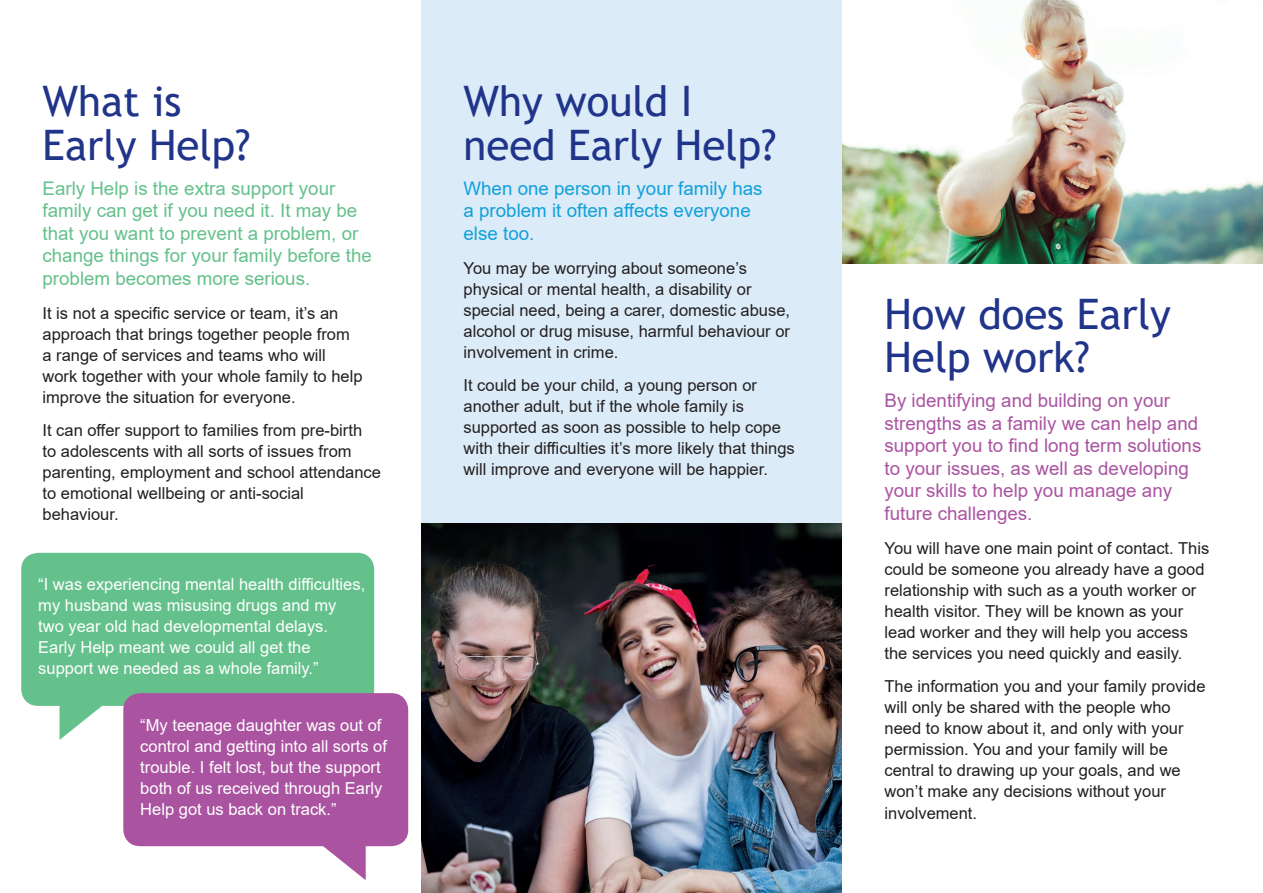
<style>
.page{position:relative;width:1263px;height:893px;background:#fff}
.page>*{position:absolute;margin:0;border:0;box-sizing:border-box;transform-origin:0 0}
.t1{font:42px/43.5px "Trebuchet MS";color:#20348a}
.t2{font:18.75px/22.5px "Arial";color:#aa54a1}
.t3{font:18.75px/22.5px "Arial";color:#65c18b}
.t4{font:18.75px/22.5px "Arial";color:#12a0db}
.t5{font:16.5px/21px "Arial";color:#231f20}
.t6{font:16.5px/21px "Arial";color:#fff}
</style>
<div class="page">
<div style="left:421px;top:0;width:421px;height:523px;background:#dbebf8"></div>
<div style="left:21px;top:553px;width:353px;height:187px;background:#65c18b"></div>
<img style="left:421px;top:523px;width:421px;height:370px">
<svg style="left:123px;top:693px;width:285px;height:187px;fill:#aa54a1"></svg>
<img style="left:842px;top:0;width:421px;height:264px">
<h1 class="t1" style="left:43px;top:79px;width:210px">What is<br>Early Help?</h1>
<p class="t3" style="left:43px;top:177px;width:331px">Early Help is the extra support your family can get if you need it. It may be that you want to prevent a problem, or change things for your family before the problem becomes more serious.</p>
<p class="t5" style="left:43px;top:302px;width:322px">It is not a specific service or team, it’s an approach that brings together people from a range of services and teams who will work together with your whole family to help improve the situation for everyone.</p>
<p class="t5" style="left:43px;top:420px;width:340px">It can offer support to families from pre-birth<br>to adolescents with all sorts of issues from parenting, employment and school attendance to emotional wellbeing or anti-social behaviour.</p>
<p class="t6" style="left:38px;top:574px;width:328px">“I was experiencing mental health difficulties, my husband was misusing drugs and my two year old had developmental delays.<br>Early Help meant we could all get the support we needed as a whole family.”</p>
<p class="t6" style="left:140px;top:714px;width:248px">“My teenage daughter was out of control and getting into all sorts of trouble. I felt lost, but the support both of us received through Early<br>Help got us back on track.”</p>
<h1 class="t1" style="left:463px;top:79px;width:314px">Why would I need Early Help?</h1>
<p class="t4" style="left:463px;top:177px;width:301px">When one person in your family has a problem it often affects everyone else too.</p>
<p class="t5" style="left:463px;top:257px;width:328px">You may be worrying about someone’s physical or mental health, a disability or special need, being a carer, domestic abuse, alcohol or drug misuse, harmful behaviour or involvement in crime.</p>
<p class="t5" style="left:463px;top:375px;width:333px">It could be your child, a young person or another adult, but if the whole family is supported as soon as possible to help cope with their difficulties it’s more likely that things will improve and everyone will be happier.</p>
<h1 class="t1" style="left:884px;top:292px;width:288px">How does Early<br>Help work?</h1>
<p class="t2" style="left:884px;top:389px;width:318px">By identifying and building on your strengths as a family we can help and support you to find long term solutions to your issues, as well as developing your skills to help you manage any future challenges.</p>
<p class="t5" style="left:884px;top:537px;width:326px">You will have one main point of contact. This could be someone you already have a good relationship with such as a youth worker or health visitor. They will be known as your lead worker and they will help you access the services you need quickly and easily.</p>
<p class="t5" style="left:884px;top:676px;width:322px">The information you and your family provide will only be shared with the people who need to know about it, and only with your permission. You and your family will be central to drawing up your goals, and we won’t make any decisions without your involvement.</p>
</div>
